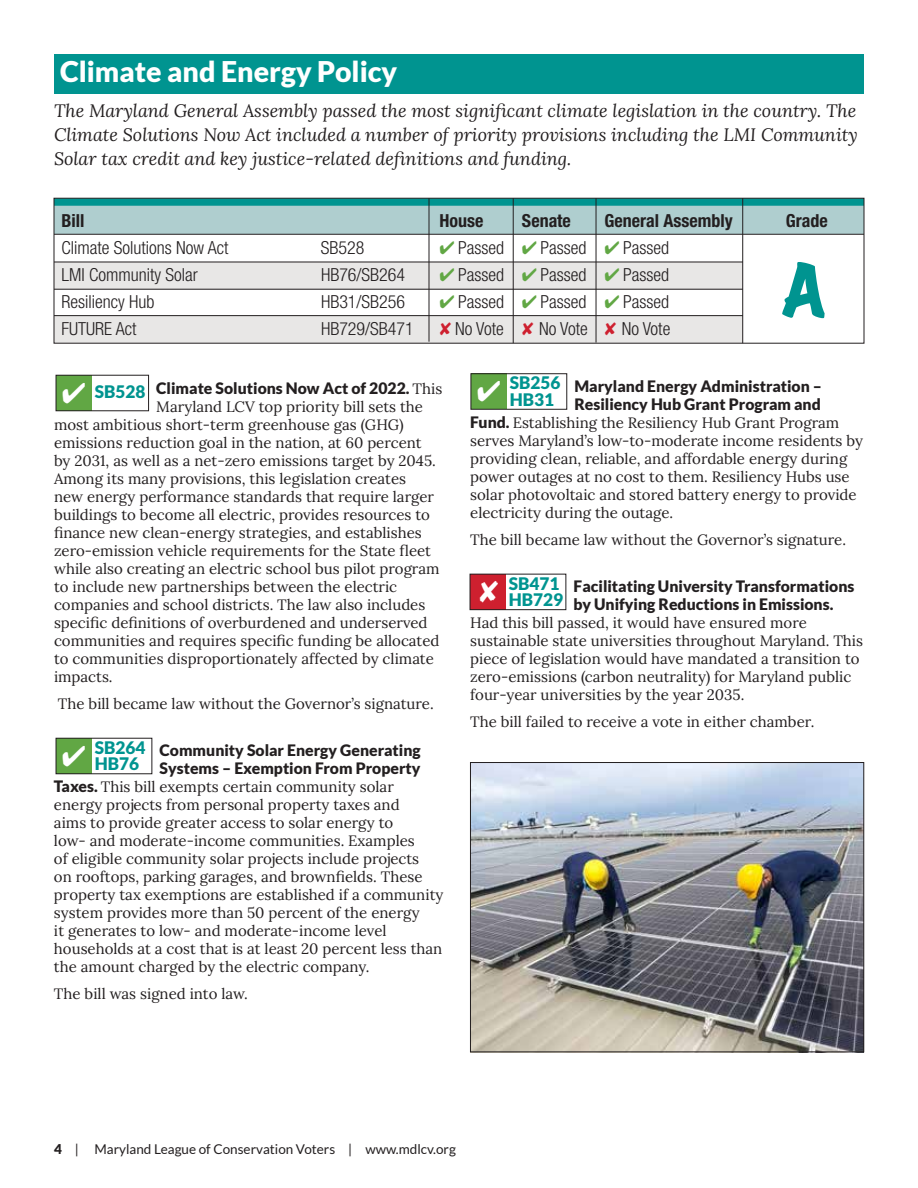
<style>
.page{position:relative;width:918px;height:1188px;background:#fff}
.page>*{position:absolute;margin:0;border:0;box-sizing:border-box;transform-origin:0 0}
.t1{font:expanded 66px "Marker Felt";color:#009490}
.t2{font:900 28.5px "Lato";color:#fff}
.t3{font:italic 18px/24px "Lora";color:#231f20;text-align:justify}
.t4{font:300 condensed 18px "Helvetica Neue LT Std";color:#231f20}
.t5{font:700 condensed 18px "Helvetica Neue LT Std";color:#231f20}
.t6{font:900 17.25px/16.5px "Lato";color:#009490}
.t7{font:900 15.75px/18px "Lato";color:#231f20}
.t8{font:15px/18px "Lora";color:#231f20}
.t9{font:13.5px "Lato";color:#231f20}
.s1{color:#61a744}
.s2{font-family:"Lora";font-weight:400;font-size:15px}
.s3{font-family:"Lato";font-weight:900;font-size:15.75px}
.s4{font-weight:900}
</style>
<div class="page">
<div style="left:54px;top:54px;width:810px;height:40px;background:#009490"></div>
<div style="left:54px;top:204px;width:810px;height:30px;background:#afcecf"></div>
<div style="left:54px;top:198px;width:810px;height:8px;background:#009490"></div>
<div style="left:54px;top:262px;width:689px;height:27px;background:#e8e7e6"></div>
<div style="left:54px;top:315px;width:689px;height:28px;background:#e8e7e6"></div>
<div style="left:54px;top:198px;width:810px;height:145px;border:1px solid #231f20"></div>
<hr style="left:429px;top:198px;width:1px;height:144px;background:#231f20">
<hr style="left:513px;top:198px;width:1px;height:145px;background:#231f20">
<hr style="left:596px;top:198px;width:1px;height:145px;background:#231f20">
<hr style="left:742px;top:198px;width:1px;height:145px;background:#231f20">
<hr style="left:54px;top:234px;width:810px;height:1px;background:#231f20">
<hr style="left:54px;top:262px;width:689px;height:1px;background:#231f20">
<hr style="left:54px;top:289px;width:689px;height:1px;background:#231f20">
<hr style="left:54px;top:315px;width:689px;height:1px;background:#231f20">
<div style="left:56px;top:738px;width:36px;height:36px;background:#61a744"></div>
<div style="left:471px;top:374px;width:36px;height:36px;background:#61a744"></div>
<div style="left:56px;top:375px;width:36px;height:36px;background:#61a744"></div>
<div style="left:470px;top:574px;width:36px;height:36px;background:#ce202f"></div>
<div style="left:471px;top:373px;width:96px;height:36px;border:1px solid #231f20"></div>
<div style="left:56px;top:375px;width:93px;height:36px;border:1px solid #231f20"></div>
<div style="left:470px;top:574px;width:96px;height:36px;border:1px solid #231f20"></div>
<img style="left:472px;top:764px;width:390px;height:286px">
<div style="left:470px;top:762px;width:394px;height:290px;border:1px solid #231f20"></div>
<h2 class="t2" style="left:60px;top:55px;width:339px">Climate and Energy Policy</h2>
<p class="t3" style="left:54px;top:98px;width:805px">The Maryland General Assembly passed the most significant climate legislation in the country. The Climate Solutions Now Act included a number of priority provisions including the LMI Community Solar tax credit and key justice-related definitions and funding.</p>
<p class="t5" style="left:62px;top:210px;width:24px">Bill</p>
<p class="t5" style="left:440px;top:210px;width:45px">House</p>
<p class="t5" style="left:522px;top:210px;width:50px">Senate</p>
<p class="t5" style="left:604px;top:210px;width:130px">General Assembly</p>
<p class="t5" style="left:786px;top:210px;width:43px">Grade</p>
<p class="t4" style="left:61px;top:238px;width:168px">Climate Solutions Now Act</p>
<p class="t4" style="left:321px;top:238px;width:45px">SB528</p>
<p class="t4" style="left:439px;top:238px;width:231px"><span class="s1">✔</span> Passed <span class="s1">✔</span> Passed <span class="s1">✔</span> Passed</p>
<p class="t4" style="left:61px;top:265px;width:138px">LMI Community Solar</p>
<p class="t4" style="left:321px;top:265px;width:86px">HB76/SB264</p>
<p class="t4" style="left:439px;top:265px;width:231px"><span class="s1">✔</span> Passed <span class="s1">✔</span> Passed <span class="s1">✔</span> Passed</p>
<p class="t4" style="left:61px;top:292px;width:94px">Resiliency Hub</p>
<p class="t4" style="left:321px;top:292px;width:86px">HB31/SB256</p>
<p class="t4" style="left:439px;top:292px;width:231px"><span class="s1">✔</span> Passed <span class="s1">✔</span> Passed <span class="s1">✔</span> Passed</p>
<p class="t4" style="left:61px;top:319px;width:76px">FUTURE Act</p>
<p class="t4" style="left:321px;top:319px;width:94px">HB729/SB471</p>
<p class="t4" style="left:455px;top:319px;width:50px">No Vote</p>
<p class="t4" style="left:539px;top:319px;width:50px">No Vote</p>
<p class="t4" style="left:622px;top:319px;width:50px">No Vote</p>
<h1 class="t1" style="left:782px;top:239px;width:45px">A</h1>
<p class="t7" style="left:156px;top:379px;width:288px">Climate Solutions Now Act of 2022. <span class="s2">This</span></p>
<p class="t8" style="left:54px;top:396px;width:387px;text-indent:102px">Maryland LCV top priority bill sets the most ambitious short-term greenhouse gas (GHG) emissions reduction goal in the nation, at 60 percent by 2031, as well as a net-zero emissions target by 2045.<br>Among its many provisions, this legislation creates<br>new energy performance standards that require larger buildings to become all electric, provides resources to finance new clean-energy strategies, and establishes zero-emission vehicle requirements for the State fleet while also creating an electric school bus pilot program to include new partnerships between the electric companies and school districts. The law also includes specific definitions of overburdened and underserved communities and requires specific funding be allocated to communities disproportionately affected by climate impacts.</p>
<p class="t8" style="left:58px;top:693px;width:377px">The bill became law without the Governor’s signature.</p>
<p class="t7" style="left:160px;top:741px;width:263px">Community Solar Energy Generating<br>Systems – Exemption From Property</p>
<p class="t8" style="left:54px;top:777px;width:391px"><span class="s3">Taxes.</span> This bill exempts certain community solar energy projects from personal property taxes and<br>aims to provide greater access to solar energy to<br>low- and moderate-income communities. Examples<br>of eligible community solar projects include projects<br>on rooftops, parking garages, and brownfields. These property tax exemptions are established if a community system provides more than 50 percent of the energy<br>it generates to low- and moderate-income level households at a cost that is at least 20 percent less than the amount charged by the electric company.</p>
<p class="t8" style="left:54px;top:984px;width:196px">The bill was signed into law.</p>
<p class="t6" style="left:95px;top:383px;width:52px">SB528</p>
<p class="t6" style="left:95px;top:739px;width:52px">SB264<br>HB76</p>
<p class="t6" style="left:510px;top:374px;width:52px">SB256<br>HB31</p>
<p class="t7" style="left:574px;top:376px;width:249px">Maryland Energy Administration –<br>Resiliency Hub Grant Program and</p>
<p class="t8" style="left:470px;top:412px;width:394px"><span class="s3">Fund.</span> Establishing the Resiliency Hub Grant Program serves Maryland’s low-to-moderate income residents by providing clean, reliable, and affordable energy during power outages at no cost to them. Resiliency Hubs use solar photovoltaic and stored battery energy to provide electricity during the outage.</p>
<p class="t8" style="left:470px;top:529px;width:377px">The bill became law without the Governor’s signature.</p>
<p class="t7" style="left:574px;top:577px;width:282px">Facilitating University Transformations by Unifying Reductions in Emissions.</p>
<p class="t8" style="left:470px;top:613px;width:394px">Had this bill passed, it would have ensured more sustainable state universities throughout Maryland. This piece of legislation would have mandated a transition to zero-emissions (carbon neutrality) for Maryland public four-year universities by the year 2035.</p>
<p class="t8" style="left:470px;top:712px;width:346px">The bill failed to receive a vote in either chamber.</p>
<p class="t6" style="left:509px;top:575px;width:56px">SB471<br>HB729</p>
<p class="t9" style="left:54px;top:1141px;width:403px"><span class="s4">4</span> | Maryland League of Conservation Voters | www.mdlcv.org</p>
</div>
